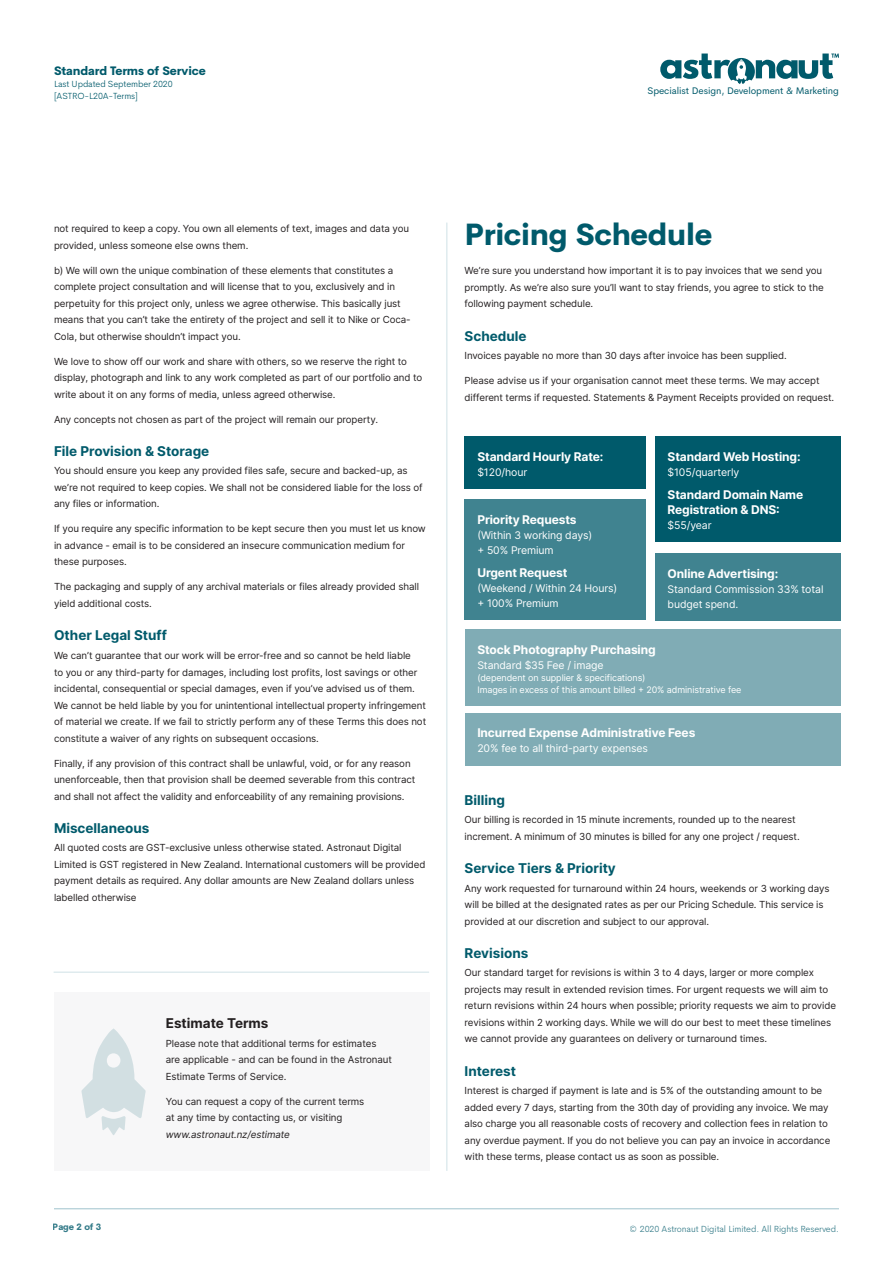
<style>
.page{position:relative;width:893px;height:1263px;background:#fff}
.page>*{position:absolute;margin:0;border:0;box-sizing:border-box;transform-origin:0 0}
.t1{font:800 30px "Cerebri Sans";letter-spacing:-.01em;color:#005a6b}
.t2{font:700 13.5px "Inter";color:#005a6b}
.t3{font:700 13.5px "Inter";color:#231f20}
.t4{font:700 12px/15px "Inter";letter-spacing:-.01em;color:#fff}
.t5{font:800 12px "Cerebri Sans";letter-spacing:-.01em;color:#005a6b}
.t6{font:10.5px/15px "Inter";letter-spacing:-.01em;color:#fff}
.t7{font:9.75px/16.5px "Inter";letter-spacing:-.01em;color:#231f20}
.t8{font:italic 9.75px "Inter";letter-spacing:-.01em;color:#231f20}
.t9{font:9.6px "Cerebri Sans";letter-spacing:-.01em;color:#005a6b}
.t10{font:300 9px/12px "Cerebri Sans";letter-spacing:-.01em;color:#005a6b}
.t11{font:9px/12px "Inter";letter-spacing:-.01em;color:#fff}
.t12{font:800 9px "Cerebri Sans";letter-spacing:-.015em;color:#005a6b}
</style>
<div class="page">
<svg style="left:660px;top:54px;width:179px;height:30px"></svg>
<hr style="left:54px;top:1208px;width:785px;height:1px;background:#3a8597">
<div style="left:54px;top:993px;width:375px;height:178px;background:#f7f7f8"></div>
<div style="left:465px;top:499px;width:181px;height:121px;background:#408390"></div>
<div style="left:655px;top:436px;width:185px;height:106px;background:#005a6b"></div>
<div style="left:465px;top:436px;width:181px;height:52px;background:#005a6b"></div>
<div style="left:655px;top:553px;width:185px;height:67px;background:#408390"></div>
<div style="left:465px;top:713px;width:375px;height:52px;background:#80acb5"></div>
<div style="left:465px;top:629px;width:375px;height:76px;background:#80acb5"></div>
<hr style="left:447px;top:223px;width:1px;height:948px;background:#3a8597">
<hr style="left:54px;top:972px;width:375px;height:1px;background:#3a8597">
<svg style="left:81px;top:1028px;width:65px;height:107px"></svg>
<p class="t5" style="left:54px;top:61px;width:153px">Standard Terms of Service</p>
<p class="t10" style="left:54px;top:77px;width:120px">Last Updated September 2020 [ASTRO-L20A-Terms]</p>
<p class="t9" style="left:647px;top:83px;width:193px">Specialist Design, Development &amp; Marketing</p>
<p class="t7" style="left:54px;top:220px;width:357px">not required to keep a copy. You own all elements of text, images and data you provided, unless someone else owns them.</p>
<p class="t7" style="left:54px;top:261px;width:358px">b) We will own the unique combination of these elements that constitutes a complete project consultation and will license that to you, exclusively and in perpetuity for this project only, unless we agree otherwise. This basically just means that you can’t take the entirety of the project and sell it to Nike or Coca-Cola, but otherwise shouldn’t impact you.</p>
<p class="t7" style="left:54px;top:352px;width:370px">We love to show off our work and share with others, so we reserve the right to display, photograph and link to any work completed as part of our portfolio and to write about it on any forms of media, unless agreed otherwise.</p>
<p class="t7" style="left:54px;top:410px;width:326px">Any concepts not chosen as part of the project will remain our property.</p>
<h2 class="t2" style="left:54px;top:441px;width:157px">File Provision &amp; Storage</h2>
<p class="t7" style="left:54px;top:462px;width:370px">You should ensure you keep any provided files safe, secure and backed-up, as we’re not required to keep copies. We shall not be considered liable for the loss of any files or information.</p>
<p class="t7" style="left:54px;top:520px;width:373px">If you require any specific information to be kept secure then you must let us know in advance - email is to be considered an insecure communication medium for these purposes.</p>
<p class="t7" style="left:54px;top:578px;width:367px">The packaging and supply of any archival materials or files already provided shall yield additional costs.</p>
<h2 class="t2" style="left:54px;top:626px;width:114px">Other Legal Stuff</h2>
<p class="t7" style="left:54px;top:647px;width:374px">We can’t guarantee that our work will be error-free and so cannot be held liable<br>to you or any third-party for damages, including lost profits, lost savings or other incidental, consequential or special damages, even if you’ve advised us of them.<br>We cannot be held liable by you for unintentional intellectual property infringement of material we create. If we fail to strictly perform any of these Terms this does not constitute a waiver of any rights on subsequent occasions.</p>
<p class="t7" style="left:54px;top:754px;width:363px">Finally, if any provision of this contract shall be unlawful, void, or for any reason unenforceable, then that provision shall be deemed severable from this contract and shall not affect the validity and enforceability of any remaining provisions.</p>
<h2 class="t2" style="left:54px;top:818px;width:97px">Miscellaneous</h2>
<p class="t7" style="left:54px;top:839px;width:373px">All quoted costs are GST-exclusive unless otherwise stated. Astronaut Digital Limited is GST registered in New Zealand. International customers will be provided payment details as required. Any dollar amounts are New Zealand dollars unless labelled otherwise</p>
<h2 class="t3" style="left:166px;top:1013px;width:104px">Estimate Terms</h2>
<p class="t7" style="left:166px;top:1034px;width:228px">Please note that additional terms for estimates are applicable - and can be found in the Astronaut<br>Estimate Terms of Service.</p>
<p class="t7" style="left:166px;top:1092px;width:200px">You can request a copy of the current terms at any time by contacting us, or visiting</p>
<p class="t8" style="left:166px;top:1127px;width:126px">www.astronaut.nz/estimate</p>
<h1 class="t1" style="left:465px;top:210px;width:249px">Pricing Schedule</h1>
<p class="t7" style="left:465px;top:262px;width:361px">We’re sure you understand how important it is to pay invoices that we send you promptly. As we’re also sure you’ll want to stay friends, you agree to stick to the following payment schedule.</p>
<h2 class="t2" style="left:465px;top:326px;width:63px">Schedule</h2>
<p class="t7" style="left:465px;top:347px;width:324px">Invoices payable no more than 30 days after invoice has been supplied.</p>
<p class="t7" style="left:465px;top:372px;width:371px">Please advise us if your organisation cannot meet these terms. We may accept different terms if requested. Statements &amp; Payment Receipts provided on request.</p>
<p class="t4" style="left:477px;top:448px;width:128px">Standard Hourly Rate:</p>
<p class="t6" style="left:477px;top:464px;width:51px">$120/hour</p>
<p class="t4" style="left:477px;top:511px;width:101px">Priority Requests</p>
<p class="t6" style="left:477px;top:527px;width:116px">(Within 3 working days) + 50% Premium</p>
<p class="t4" style="left:477px;top:565px;width:92px">Urgent Request</p>
<p class="t6" style="left:477px;top:580px;width:142px">(Weekend / Within 24 Hours) + 100% Premium</p>
<p class="t4" style="left:668px;top:448px;width:135px">Standard Web Hosting:</p>
<p class="t6" style="left:668px;top:464px;width:73px">$105/quarterly</p>
<p class="t4" style="left:668px;top:487px;width:137px">Standard Domain Name<br>Registration &amp; DNS:</p>
<p class="t6" style="left:668px;top:517px;width:46px">$55/year</p>
<p class="t4" style="left:668px;top:565px;width:112px">Online Advertising:</p>
<p class="t6" style="left:668px;top:581px;width:157px">Standard Commission 33% total budget spend.</p>
<p class="t4" style="left:477px;top:641px;width:180px">Stock Photography Purchasing</p>
<p class="t6" style="left:477px;top:657px;width:128px">Standard $35 Fee / image</p>
<p class="t11" style="left:477px;top:671px;width:265px">(dependent on supplier &amp; specifications)<br>Images in excess of this amount billed + 20% administrative fee</p>
<p class="t4" style="left:477px;top:725px;width:220px">Incurred Expense Administrative Fees</p>
<p class="t6" style="left:477px;top:740px;width:172px">20% fee to all third-party expenses</p>
<h2 class="t2" style="left:465px;top:790px;width:42px">Billing</h2>
<p class="t7" style="left:465px;top:811px;width:337px">Our billing is recorded in 15 minute increments, rounded up to the nearest increment. A minimum of 30 minutes is billed for any one project / request.</p>
<h2 class="t2" style="left:465px;top:858px;width:153px">Service Tiers &amp; Priority</h2>
<p class="t7" style="left:465px;top:879px;width:366px">Any work requested for turnaround within 24 hours, weekends or 3 working days will be billed at the designated rates as per our Pricing Schedule. This service is provided at our discretion and subject to our approval.</p>
<h2 class="t2" style="left:465px;top:943px;width:65px">Revisions</h2>
<p class="t7" style="left:465px;top:964px;width:373px">Our standard target for revisions is within 3 to 4 days, larger or more complex projects may result in extended revision times. For urgent requests we will aim to return revisions within 24 hours when possible; priority requests we aim to provide revisions within 2 working days. While we will do our best to meet these timelines we cannot provide any guarantees on delivery or turnaround times.</p>
<h2 class="t2" style="left:465px;top:1061px;width:53px">Interest</h2>
<p class="t7" style="left:465px;top:1082px;width:367px">Interest is charged if payment is late and is 5% of the outstanding amount to be added every 7 days, starting from the 30th day of providing any invoice. We may also charge you all reasonable costs of recovery and collection fees in relation to any overdue payment. If you do not believe you can pay an invoice in accordance with these terms, please contact us as soon as possible.</p>
<p class="t12" style="left:53px;top:1220px;width:50px">Page 2 of 3</p>
<p class="t10" style="left:630px;top:1222px;width:211px">© 2020 Astronaut Digital Limited. All Rights Reserved.</p>
</div>
